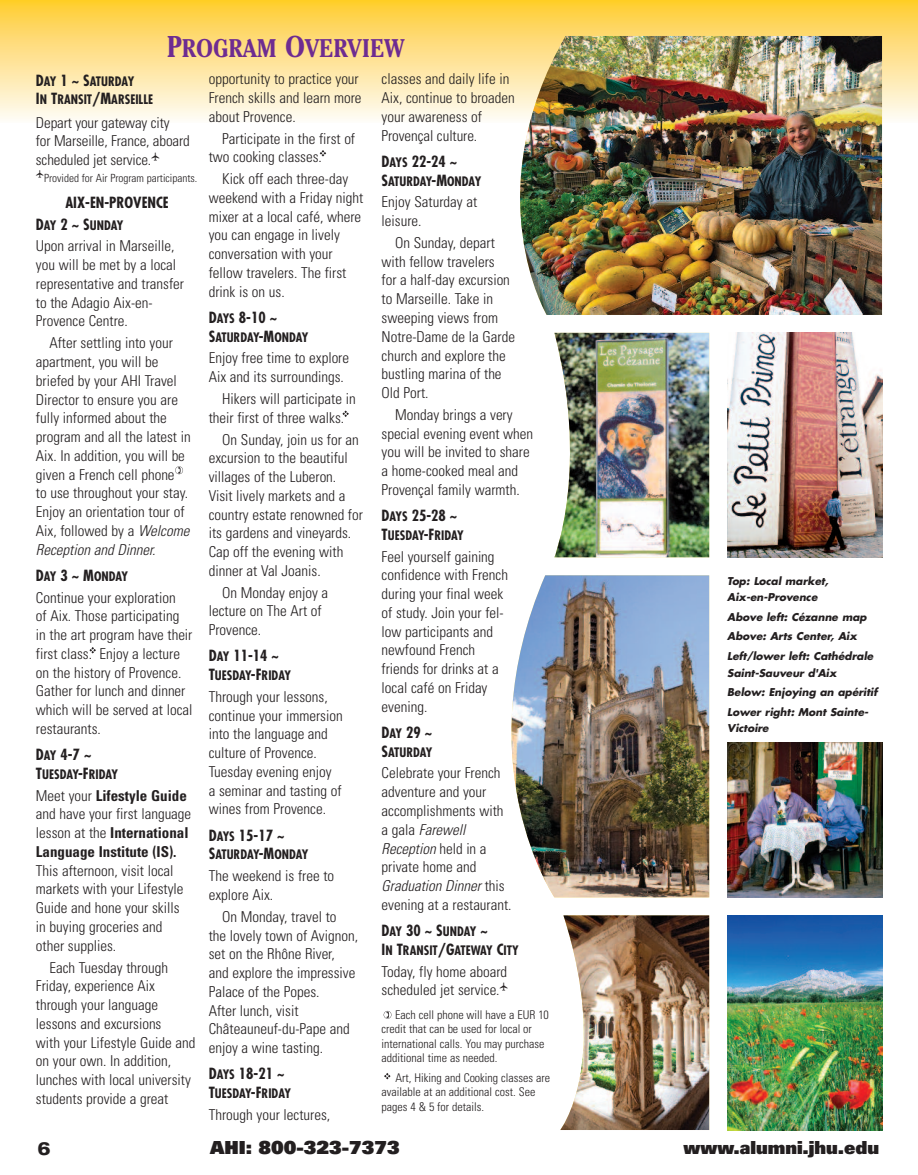
<style>
.page{position:relative;width:918px;height:1175px;background:#fff}
.page>*{position:absolute;margin:0;border:0;box-sizing:border-box;transform-origin:0 0}
.t1{font:700 condensed 25.5px "Cheltenham";color:#6e2c91}
.t2{font:900 18px "Univers";color:#231f20}
.t3{font:900 expanded 18px "Univers";color:#231f20}
.t4{font:300 condensed 15px/18.8px "Univers";color:#231f20}
.t5{font:700 condensed 15px/18.8px "Univers";color:#231f20}
.t6{font:700 condensed 15px "Futura";color:#231f20}
.t7{font:700 condensed 12.75px/18.8px "Futura";color:#231f20}
.t8{font:300 condensed 12px/14.4px "Univers";color:#231f20}
.t9{font:300 condensed 11.25px "Univers";color:#231f20}
.t10{font:italic 700 10.5px/19.5px "Futura";color:#231f20}
.s1{font-size:30px}
.s2{font-size:15px}
.s3{font-style:italic}
.s4{font-size:12.75px}
.s5{font-weight:300}
</style>
<div class="page">
<div style="left:0;top:0;width:918px;height:122px;background:linear-gradient(to bottom,#fc3,#fefbf7)"></div>
<svg style="left:476px;top:36px;width:44px;height:86px;background:#feeab3"></svg>
<img style="left:520px;top:36px;width:362px;height:279px">
<img style="left:554px;top:333px;width:155px;height:224px">
<img style="left:511px;top:575px;width:198px;height:322px">
<img style="left:560px;top:915px;width:149px;height:215px">
<img style="left:727px;top:742px;width:155px;height:155px">
<img style="left:727px;top:333px;width:155px;height:224px">
<img style="left:727px;top:915px;width:155px;height:215px">
<svg style="left:384px;top:1010px;width:7px;height:8px"></svg>
<svg style="left:384px;top:1073px;width:7px;height:6px"></svg>
<svg style="left:175px;top:466px;width:8px;height:8px"></svg>
<svg style="left:89px;top:647px;width:7px;height:6px"></svg>
<svg style="left:342px;top:410px;width:7px;height:7px"></svg>
<svg style="left:320px;top:150px;width:6px;height:6px"></svg>
<h1 class="t1" style="left:167px;top:39px;width:239px"><span class="s1">P</span>ROGRAM <span class="s1">O</span>VERVIEW</h1>
<p class="t7" style="left:36px;top:73px;width:119px"><span class="s2">D</span>AY <span class="s2">1 ~ S</span>ATURDAY<br><span class="s2">I</span>N <span class="s2">T</span>RANSIT<span class="s2">/M</span>ARSEILLE</p>
<p class="t4" style="left:36px;top:114px;width:155px">Depart your gateway city<br>for Marseille, France, aboard scheduled jet service.<sup>A</sup></p>
<p class="t9" style="left:36px;top:173px;width:163px"><sup>A</sup>Provided for Air Program participants.</p>
<p class="t6" style="left:65px;top:196px;width:105px">AIX-EN-PROVENCE</p>
<p class="t7" style="left:36px;top:217px;width:89px"><span class="s2">D</span>AY <span class="s2">2 ~ S</span>UNDAY</p>
<p class="t4" style="left:36px;top:238px;width:150px">Upon arrival in Marseille, you will be met by a local representative and transfer to the Adagio Aix-en-<br>Provence Centre.</p>
<p class="t4" style="left:36px;top:335px;width:156px;text-indent:14px">After settling into your apartment, you will be briefed by your AHI Travel<br>Director to ensure you are fully informed about the program and all the latest in<br>Aix. In addition, you will be given a French cell phone<br>to use throughout your stay.<br>Enjoy an orientation tour of<br>Aix, followed by a <span class="s3">Welcome<br>Reception and Dinner.</span></p>
<p class="t7" style="left:36px;top:568px;width:94px"><span class="s2">D</span>AY <span class="s2">3 ~ M</span>ONDAY</p>
<p class="t4" style="left:36px;top:589px;width:158px">Continue your exploration<br>of Aix. Those participating in the art program have their first class. Enjoy a lecture on the history of Provence.<br>Gather for lunch and dinner which will be served at local restaurants.</p>
<p class="t6" style="left:36px;top:748px;width:57px">D<span class="s4">AY</span> 4-7 ~</p>
<p class="t7" style="left:36px;top:766px;width:84px"><span class="s2">T</span>UESDAY<span class="s2">-F</span>RIDAY</p>
<p class="t5" style="left:36px;top:787px;width:157px"><span class="s5">Meet your</span> Lifestyle Guide <span class="s5">and have your first language lesson at the</span> International<br>Language Institute (IS).</p>
<p class="t4" style="left:36px;top:862px;width:149px">This afternoon, visit local markets with your Lifestyle<br>Guide and hone your skills in buying groceries and other supplies.</p>
<p class="t4" style="left:36px;top:959px;width:161px;text-indent:14px">Each Tuesday through<br>Friday, experience Aix through your language lessons and excursions<br>with your Lifestyle Guide and on your own. In addition, lunches with local university students provide a great</p>
<p class="t4" style="left:209px;top:71px;width:154px">opportunity to practice your<br>French skills and learn more about Provence.</p>
<p class="t4" style="left:209px;top:130px;width:148px;text-indent:14px">Participate in the first of two cooking classes.</p>
<p class="t4" style="left:209px;top:171px;width:156px;text-indent:14px">Kick off each three-day weekend with a Friday night mixer at a local café, where you can engage in lively conversation with your fellow travelers. The first drink is on us.</p>
<p class="t6" style="left:209px;top:311px;width:70px">D<span class="s4">AYS</span> 8-10 ~</p>
<p class="t7" style="left:209px;top:329px;width:101px"><span class="s2">S</span>ATURDAY<span class="s2">-M</span>ONDAY</p>
<p class="t4" style="left:209px;top:350px;width:142px">Enjoy free time to explore<br>Aix and its surroundings.</p>
<p class="t4" style="left:209px;top:390px;width:148px;text-indent:14px">Hikers will participate in their first of three walks.</p>
<p class="t4" style="left:209px;top:431px;width:156px;text-indent:14px">On Sunday, join us for an excursion to the beautiful villages of the Luberon.<br>Visit lively markets and a country estate renowned for its gardens and vineyards.<br>Cap off the evening with dinner at Val Joanis.</p>
<p class="t4" style="left:209px;top:584px;width:121px;text-indent:14px">On Monday enjoy a lecture on The Art of<br>Provence.</p>
<p class="t6" style="left:209px;top:649px;width:72px">D<span class="s4">AY</span> 11-14 ~</p>
<p class="t7" style="left:209px;top:667px;width:84px"><span class="s2">T</span>UESDAY<span class="s2">-F</span>RIDAY</p>
<p class="t4" style="left:209px;top:688px;width:135px">Through your lessons, continue your immersion into the language and culture of Provence.<br>Tuesday evening enjoy<br>a seminar and tasting of wines from Provence.</p>
<p class="t6" style="left:209px;top:828px;width:77px">D<span class="s4">AYS</span> 15-17 ~</p>
<p class="t7" style="left:209px;top:846px;width:101px"><span class="s2">S</span>ATURDAY<span class="s2">-M</span>ONDAY</p>
<p class="t4" style="left:209px;top:868px;width:127px">The weekend is free to explore Aix.</p>
<p class="t4" style="left:209px;top:908px;width:151px;text-indent:14px">On Monday, travel to<br>the lovely town of Avignon, set on the Rhône River, and explore the impressive<br>Palace of the Popes.<br>After lunch, visit<br>Châteauneuf-du-Pape and enjoy a wine tasting.</p>
<p class="t6" style="left:209px;top:1067px;width:77px">D<span class="s4">AYS</span> 18-21 ~</p>
<p class="t7" style="left:209px;top:1085px;width:84px"><span class="s2">T</span>UESDAY<span class="s2">-F</span>RIDAY</p>
<p class="t4" style="left:209px;top:1106px;width:123px">Through your lectures,</p>
<p class="t4" style="left:382px;top:71px;width:135px">classes and daily life in<br>Aix, continue to broaden your awareness of<br>Provençal culture.</p>
<p class="t6" style="left:382px;top:155px;width:77px">D<span class="s4">AYS</span> 22-24 ~</p>
<p class="t7" style="left:382px;top:173px;width:101px"><span class="s2">S</span>ATURDAY<span class="s2">-M</span>ONDAY</p>
<p class="t4" style="left:382px;top:194px;width:97px">Enjoy Saturday at leisure.</p>
<p class="t4" style="left:382px;top:235px;width:135px;text-indent:14px">On Sunday, depart with fellow travelers<br>for a half-day excursion to Marseille. Take in sweeping views from<br>Notre-Dame de la Garde church and explore the bustling marina of the<br>Old Port.</p>
<p class="t4" style="left:382px;top:406px;width:153px;text-indent:14px">Monday brings a very special evening event when you will be invited to share a home-cooked meal and<br>Provençal family warmth.</p>
<p class="t6" style="left:382px;top:509px;width:77px">D<span class="s4">AYS</span> 25-28 ~</p>
<p class="t7" style="left:382px;top:527px;width:84px"><span class="s2">T</span>UESDAY<span class="s2">-F</span>RIDAY</p>
<p class="t4" style="left:382px;top:548px;width:128px">Feel yourself gaining confidence with French during your final week of study. Join your fel&shy;low participants and newfound French friends for drinks at a local café on Friday evening.</p>
<p class="t6" style="left:382px;top:726px;width:52px">D<span class="s4">AY</span> 29 ~</p>
<p class="t7" style="left:382px;top:743px;width:52px"><span class="s2">S</span>ATURDAY</p>
<p class="t4" style="left:382px;top:765px;width:132px">Celebrate your French adventure and your accomplishments with a gala <span class="s3">Farewell<br>Reception</span> held in a private home and<br><span class="s3">Graduation Dinner</span> this evening at a restaurant.</p>
<p class="t7" style="left:382px;top:923px;width:139px"><span class="s2">D</span>AY <span class="s2">30 ~ S</span>UNDAY <span class="s2">~<br>I</span>N <span class="s2">T</span>RANSIT<span class="s2">/G</span>ATEWAY <span class="s2">C</span>ITY</p>
<p class="t4" style="left:382px;top:963px;width:128px">Today, fly home aboard scheduled jet service.<sup>A</sup></p>
<p class="t8" style="left:382px;top:1008px;width:169px;text-indent:14px">Each cell phone will have a EUR 10 credit that can be used for local or international calls. You may purchase additional time as needed.</p>
<p class="t8" style="left:382px;top:1071px;width:170px;text-indent:14px">Art, Hiking and Cooking classes are available at an additional cost. See pages 4 &amp; 5 for details.</p>
<p class="t10" style="left:727px;top:573px;width:103px;line-height:16.5px">Top: Local market,<br>Aix-en-Provence</p>
<p class="t10" style="left:727px;top:608px;width:148px">Above left: Cézanne map<br>Above: Arts Center, Aix<br>Left/lower left: Cathédrale</p>
<p class="t10" style="left:727px;top:663px;width:152px">Saint-Sauveur d'Aix<br>Below: Enjoying an apéritif<br>Lower right: Mont Sainte-</p>
<p class="t10" style="left:727px;top:719px;width:43px">Victoire</p>
<p class="t3" style="left:37px;top:1142px;width:15px">6</p>
<p class="t2" style="left:210px;top:1140px;width:191px">AHI: 800-323-7373</p>
<p class="t2" style="left:683px;top:1140px;width:197px">www.alumni.jhu.edu</p>
</div>
